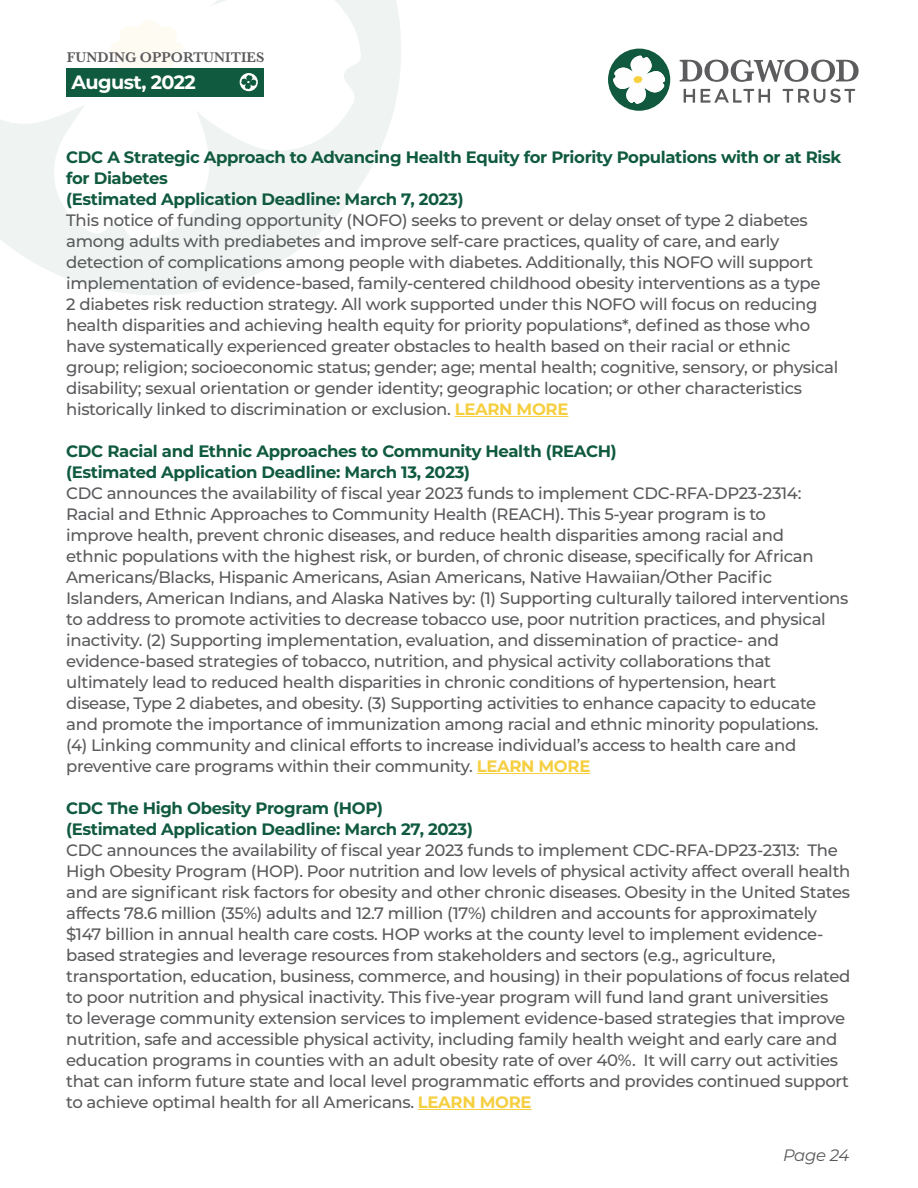
<style>
.page{position:relative;width:918px;height:1188px;background:#fff}
.page>*{position:absolute;margin:0;border:0;box-sizing:border-box;transform-origin:0 0}
.t1{font:700 19.2px "Montserrat";letter-spacing:-.03em;color:#fff}
.t2{font:500 16.5px/21px "Montserrat";letter-spacing:-.02em;color:#5a5a5d}
.t3{font:700 16.5px/21px "Montserrat";letter-spacing:-.02em;color:#105a3f}
.t4{font:italic 16.5px "Montserrat";letter-spacing:-.025em;color:#5a5a5d}
.t5{font:600 14.55px "Baskerville";color:#5a5a5d}
.s1{font-weight:700;color:#f6cf41}
</style>
<div class="page">
<svg style="left:3px;top:0;width:398px;height:295px;fill:#eff4f2"></svg>
<svg style="left:0;top:0;width:361px;height:241px"></svg>
<svg style="left:110px;top:18px;width:73px;height:50px"></svg>
<svg style="left:679px;top:59px;width:180px;height:44px"></svg>
<svg style="left:608px;top:48px;width:62px;height:63px"></svg>
<div style="left:66px;top:68px;width:198px;height:29px;background:#105a3f"></div>
<svg style="left:240px;top:73px;width:18px;height:18px"></svg>
<hr style="left:455px;top:416px;width:113px;height:1px;background:#f6cf41">
<hr style="left:477px;top:773px;width:113px;height:1px;background:#f6cf41">
<hr style="left:418px;top:1109px;width:114px;height:1px;background:#f6cf41">
<p class="t5" style="left:67px;top:47px;width:199px">FUNDING OPPORTUNITIES</p>
<p class="t1" style="left:71px;top:69px;width:126px">August, 2022</p>
<p class="t3" style="left:66px;top:146px;width:777px">CDC A Strategic Approach to Advancing Health Equity for Priority Populations with or at Risk for Diabetes<br>(Estimated Application Deadline: March 7, 2023)</p>
<p class="t2" style="left:66px;top:209px;width:774px">This notice of funding opportunity (NOFO) seeks to prevent or delay onset of type 2 diabetes among adults with prediabetes and improve self-care practices, quality of care, and early detection of complications among people with diabetes. Additionally, this NOFO will support implementation of evidence-based, family-centered childhood obesity interventions as a type<br>2 diabetes risk reduction strategy. All work supported under this NOFO will focus on reducing health disparities and achieving health equity for priority populations*, defined as those who have systematically experienced greater obstacles to health based on their racial or ethnic group; religion; socioeconomic status; gender; age; mental health; cognitive, sensory, or physical disability; sexual orientation or gender identity; geographic location; or other characteristics historically linked to discrimination or exclusion. <span class="s1">LEARN MORE</span></p>
<p class="t3" style="left:66px;top:440px;width:552px">CDC Racial and Ethnic Approaches to Community Health (REACH) (Estimated Application Deadline: March 13, 2023)</p>
<p class="t2" style="left:66px;top:482px;width:784px">CDC announces the availability of fiscal year 2023 funds to implement CDC-RFA-DP23-2314:<br>Racial and Ethnic Approaches to Community Health (REACH). This 5-year program is to<br>improve health, prevent chronic diseases, and reduce health disparities among racial and<br>ethnic populations with the highest risk, or burden, of chronic disease, specifically for African Americans/Blacks, Hispanic Americans, Asian Americans, Native Hawaiian/Other Pacific Islanders, American Indians, and Alaska Natives by: (1) Supporting culturally tailored interventions to address to promote activities to decrease tobacco use, poor nutrition practices, and physical inactivity. (2) Supporting implementation, evaluation, and dissemination of practice- and evidence-based strategies of tobacco, nutrition, and physical activity collaborations that ultimately lead to reduced health disparities in chronic conditions of hypertension, heart<br>disease, Type 2 diabetes, and obesity. (3) Supporting activities to enhance capacity to educate and promote the importance of immunization among racial and ethnic minority populations.<br>(4) Linking community and clinical efforts to increase individual’s access to health care and preventive care programs within their community. <span class="s1">LEARN MORE</span></p>
<p class="t3" style="left:66px;top:797px;width:408px">CDC The High Obesity Program (HOP) (Estimated Application Deadline: March 27, 2023)</p>
<p class="t2" style="left:66px;top:839px;width:786px">CDC announces the availability of fiscal year 2023 funds to implement CDC-RFA-DP23-2313: The High Obesity Program (HOP). Poor nutrition and low levels of physical activity affect overall health and are significant risk factors for obesity and other chronic diseases. Obesity in the United States affects 78.6 million (35%) adults and 12.7 million (17%) children and accounts for approximately $147 billion in annual health care costs. HOP works at the county level to implement evidence&shy;based strategies and leverage resources from stakeholders and sectors (e.g., agriculture, transportation, education, business, commerce, and housing) in their populations of focus related to poor nutrition and physical inactivity. This five-year program will fund land grant universities<br>to leverage community extension services to implement evidence-based strategies that improve nutrition, safe and accessible physical activity, including family health weight and early care and education programs in counties with an adult obesity rate of over 40%. It will carry out activities that can inform future state and local level programmatic efforts and provides continued support to achieve optimal health for all Americans. <span class="s1">LEARN MORE</span></p>
<p class="t4" style="left:783px;top:1144px;width:68px">Page 24</p>
</div>
